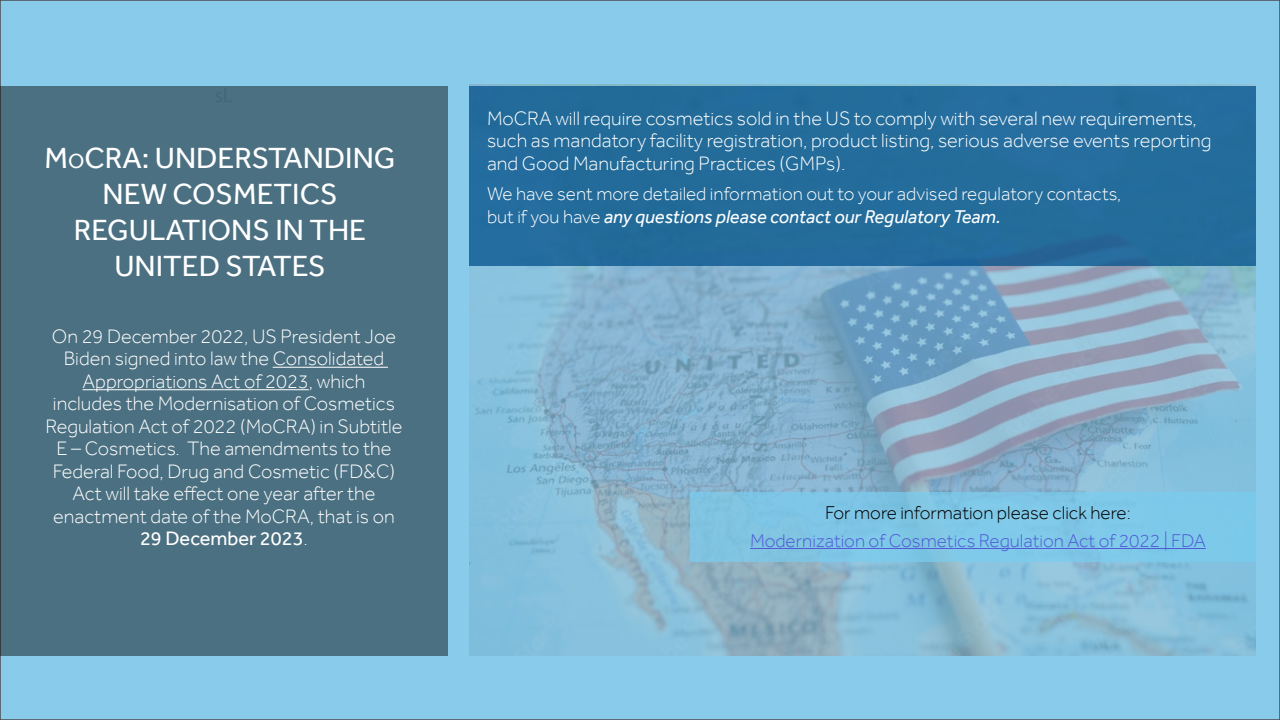
<style>
.page{position:relative;width:1280px;height:720px;background:#88cbea}
.page>*{position:absolute;margin:0;border:0;box-sizing:border-box;transform-origin:0 0}
.t1{font:30px/36px "Effra";color:#fff;text-align:center}
.t2{font:300 20px/22.5px "Effra";color:#fff;text-align:center}
.t3{font:300 19px/23px "Effra";color:#fff}
.t4{font:300 19px "Effra";color:#4f5cd6}
.t5{font:300 19px "Effra";color:#000}
.s1{font-size:21px}
.s2{font-weight:400}
.s3{font-weight:400;font-style:italic}
</style>
<div class="page">
<img style="left:469px;top:84px;width:787px;height:572px">
<div style="left:469px;top:86px;width:787px;height:180px;background:#236c9b"></div>
<div style="left:0;top:86px;width:448px;height:570px;background:#4b7081"></div>
<hr style="left:273px;top:367px;width:115px;height:1px;background:#fff">
<hr style="left:83px;top:389px;width:226px;height:1px;background:#fff">
<div style="left:691px;top:493px;width:565px;height:69px;background:#7ec7e7"></div>
<hr style="left:750px;top:548px;width:456px;height:1px;background:#4f5cd6">
<h1 class="t1" style="left:44px;top:140px;width:353px">M<span class="s1">o</span>CRA: UNDERSTANDING<br>NEW COSMETICS<br>REGULATIONS IN THE<br>UNITED STATES</h1>
<p class="t2" style="left:46px;top:325px;width:358px">On 29 December 2022, US President Joe Biden signed into law the Consolidated Appropriations Act of 2023, which includes the Modernisation of Cosmetics Regulation Act of 2022 (MoCRA) in Subtitle E – Cosmetics. The amendments to the Federal Food, Drug and Cosmetic (FD&amp;C)<br>Act will take effect one year after the enactment date of the MoCRA, that is on <span class="s2">29 December 2023</span>.</p>
<p class="t2" style="left:487px;top:107px;width:726px;text-align:left">MoCRA will require cosmetics sold in the US to comply with several new requirements, such as mandatory facility registration, product listing, serious adverse events reporting and Good Manufacturing Practices (GMPs).</p>
<p class="t3" style="left:487px;top:182px;width:636px">We have sent more detailed information out to your advised regulatory contacts, but if you have <span class="s3">any questions please contact our Regulatory Team.</span></p>
<p class="t5" style="left:825px;top:501px;width:307px">For more information please click here:</p>
<p class="t4" style="left:750px;top:529px;width:457px">Modernization of Cosmetics Regulation Act of 2022 | FDA</p>
</div>
